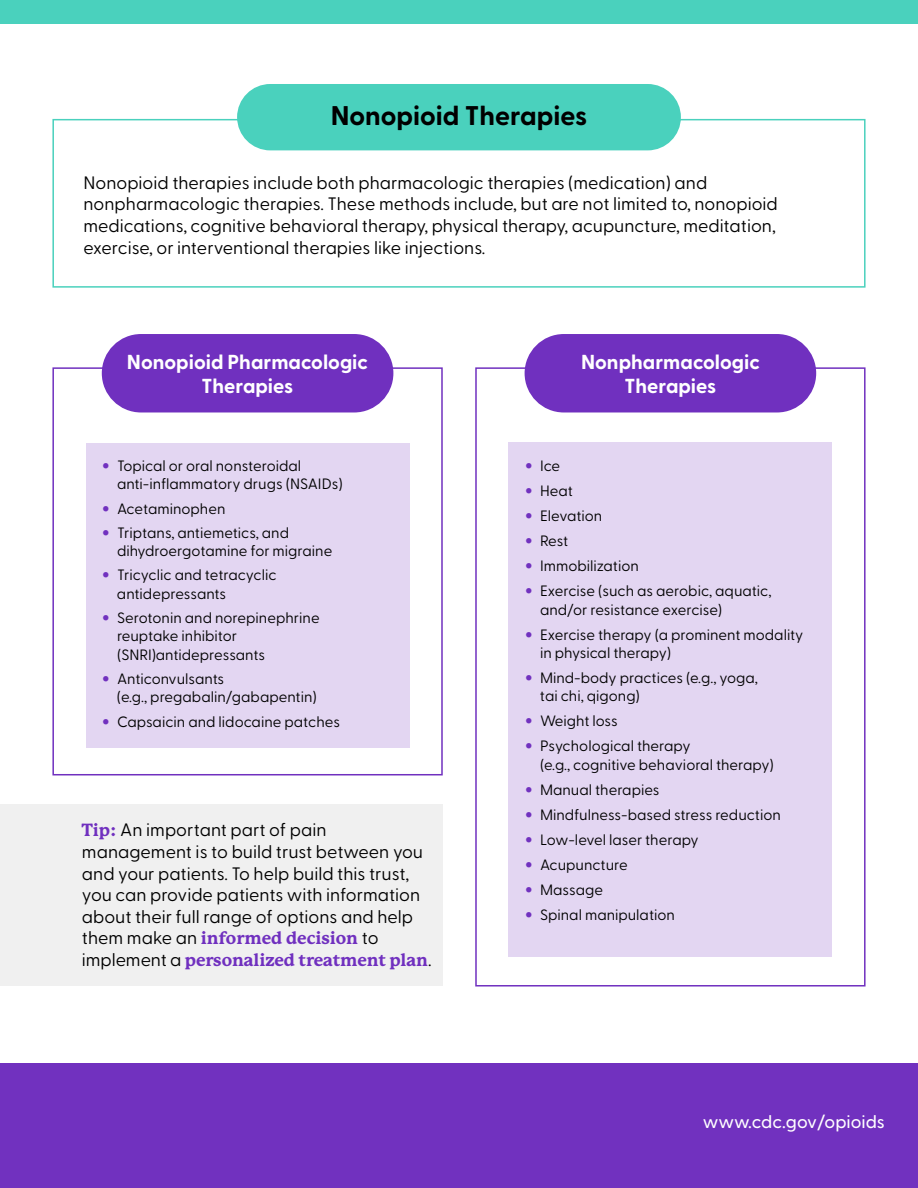
<style>
.page{position:relative;width:918px;height:1188px;background:#fff}
.page>*{position:absolute;margin:0;border:0;box-sizing:border-box;transform-origin:0 0}
.t1{font:700 27px "Greycliff CF";color:#000}
.t2{font:700 20.25px/24.3px "Greycliff CF";color:#fff;text-align:center}
.t3{font:18px/21.6px "Greycliff CF";color:#000}
.t4{font:500 18px "Greycliff CF";color:#fff}
.t5{font:800 17.25px/21.6px "P22 Mackinac Pro";letter-spacing:-.005em;color:#7030bf}
.t6{font:15px/18.3px "Greycliff CF";color:#000}
.LBL{font:15px "Avenir";color:#7131bf}
.s1{font-family:"P22 Mackinac Pro";font-weight:800;font-size:17.25px;color:#7030bf}
.s2{font-family:"Greycliff CF";font-weight:400;font-size:18px;color:#000}
</style>
<div class="page">
<div style="left:0;top:1064px;width:918px;height:124px;background:#7131bf"></div>
<div style="left:0;top:0;width:918px;height:24px;background:#4ad1bd"></div>
<svg style="left:52px;top:367px;width:814px;height:620px"></svg>
<div style="left:0;top:805px;width:442px;height:181px;background:#f0f0f0"></div>
<div style="left:102px;top:334px;width:291px;height:78px;background:#7030bf;border-radius:39px"></div>
<div style="left:525px;top:334px;width:291px;height:78px;background:#7030bf;border-radius:39px"></div>
<div style="left:508px;top:443px;width:324px;height:514px;background:#e3d6f2"></div>
<div style="left:86px;top:443px;width:324px;height:305px;background:#e3d6f2"></div>
<div style="left:52px;top:119px;width:814px;height:169px;border:2px solid #4ad1bd"></div>
<div style="left:237px;top:84px;width:444px;height:66px;background:#4ad1bd;border-radius:33px"></div>
<h2 class="t1" style="left:331px;top:95px;width:258px">Nonopioid Therapies</h2>
<p class="t3" style="left:83px;top:170px;width:696px">Nonopioid therapies include both pharmacologic therapies (medication) and nonpharmacologic therapies. These methods include, but are not limited to, nonopioid medications, cognitive behavioral therapy, physical therapy, acupuncture, meditation, exercise, or interventional therapies like injections.</p>
<h3 class="t2" style="left:127px;top:348px;width:243px">Nonopioid Pharmacologic<br>Therapies</h3>
<p class="LBL" style="left:102px;top:457px;width:9px">•</p>
<p class="t6" style="left:117px;top:455px;width:227px">Topical or oral nonsteroidal anti-inflammatory drugs (NSAIDs)</p>
<p class="LBL" style="left:102px;top:499px;width:9px">•</p>
<p class="t6" style="left:117px;top:498px;width:110px">Acetaminophen</p>
<p class="LBL" style="left:102px;top:524px;width:9px">•</p>
<p class="t6" style="left:117px;top:522px;width:217px">Triptans, antiemetics, and dihydroergotamine for migraine</p>
<p class="LBL" style="left:102px;top:566px;width:9px">•</p>
<p class="t6" style="left:117px;top:565px;width:161px">Tricyclic and tetracyclic antidepressants</p>
<p class="LBL" style="left:102px;top:609px;width:9px">•</p>
<p class="t6" style="left:117px;top:608px;width:204px">Serotonin and norepinephrine reuptake inhibitor (SNRI)antidepressants</p>
<p class="LBL" style="left:102px;top:670px;width:9px">•</p>
<p class="t6" style="left:117px;top:668px;width:201px">Anticonvulsants<br>(e.g., pregabalin/gabapentin)</p>
<p class="LBL" style="left:102px;top:712px;width:9px">•</p>
<p class="t6" style="left:117px;top:711px;width:225px">Capsaicin and lidocaine patches</p>
<p class="t3" style="left:82px;top:818px;width:343px"><span class="s1">Tip:</span> An important part of pain management is to build trust between you and your patients. To help build this trust, you can provide patients with information about their full range of options and help</p>
<p class="t5" style="left:82px;top:928px;width:351px"><span class="s2">them make an</span> informed decision <span class="s2">to implement a</span> personalized treatment plan<span class="s2">.</span></p>
<h3 class="t2" style="left:581px;top:348px;width:180px">Nonpharmacologic<br>Therapies</h3>
<p class="LBL" style="left:525px;top:457px;width:9px">•</p>
<p class="t6" style="left:540px;top:455px;width:22px">Ice</p>
<p class="LBL" style="left:525px;top:482px;width:9px">•</p>
<p class="t6" style="left:540px;top:481px;width:34px">Heat</p>
<p class="LBL" style="left:525px;top:507px;width:9px">•</p>
<p class="t6" style="left:540px;top:506px;width:64px">Elevation</p>
<p class="LBL" style="left:525px;top:532px;width:9px">•</p>
<p class="t6" style="left:540px;top:531px;width:30px">Rest</p>
<p class="LBL" style="left:525px;top:557px;width:9px">•</p>
<p class="t6" style="left:540px;top:556px;width:100px">Immobilization</p>
<p class="LBL" style="left:525px;top:582px;width:9px">•</p>
<p class="t6" style="left:540px;top:581px;width:233px">Exercise (such as aerobic, aquatic, and/or resistance exercise)</p>
<p class="LBL" style="left:525px;top:625px;width:9px">•</p>
<p class="t6" style="left:540px;top:624px;width:265px">Exercise therapy (a prominent modality in physical therapy)</p>
<p class="LBL" style="left:525px;top:669px;width:9px">•</p>
<p class="t6" style="left:540px;top:667px;width:220px">Mind-body practices (e.g., yoga, tai chi, qigong)</p>
<p class="LBL" style="left:525px;top:712px;width:9px">•</p>
<p class="t6" style="left:540px;top:711px;width:79px">Weight loss</p>
<p class="LBL" style="left:525px;top:737px;width:9px">•</p>
<p class="t6" style="left:540px;top:736px;width:235px">Psychological therapy<br>(e.g., cognitive behavioral therapy)</p>
<p class="LBL" style="left:525px;top:781px;width:9px">•</p>
<p class="t6" style="left:540px;top:779px;width:121px">Manual therapies</p>
<p class="LBL" style="left:525px;top:806px;width:9px">•</p>
<p class="t6" style="left:540px;top:804px;width:242px">Mindfulness-based stress reduction</p>
<p class="LBL" style="left:525px;top:831px;width:9px">•</p>
<p class="t6" style="left:540px;top:829px;width:160px">Low-level laser therapy</p>
<p class="LBL" style="left:525px;top:856px;width:9px">•</p>
<p class="t6" style="left:540px;top:854px;width:89px">Acupuncture</p>
<p class="LBL" style="left:525px;top:881px;width:9px">•</p>
<p class="t6" style="left:540px;top:879px;width:65px">Massage</p>
<p class="LBL" style="left:525px;top:906px;width:9px">•</p>
<p class="t6" style="left:540px;top:904px;width:136px">Spinal manipulation</p>
<p class="t4" style="left:703px;top:1108px;width:184px">www.cdc.gov/opioids</p>
</div>
